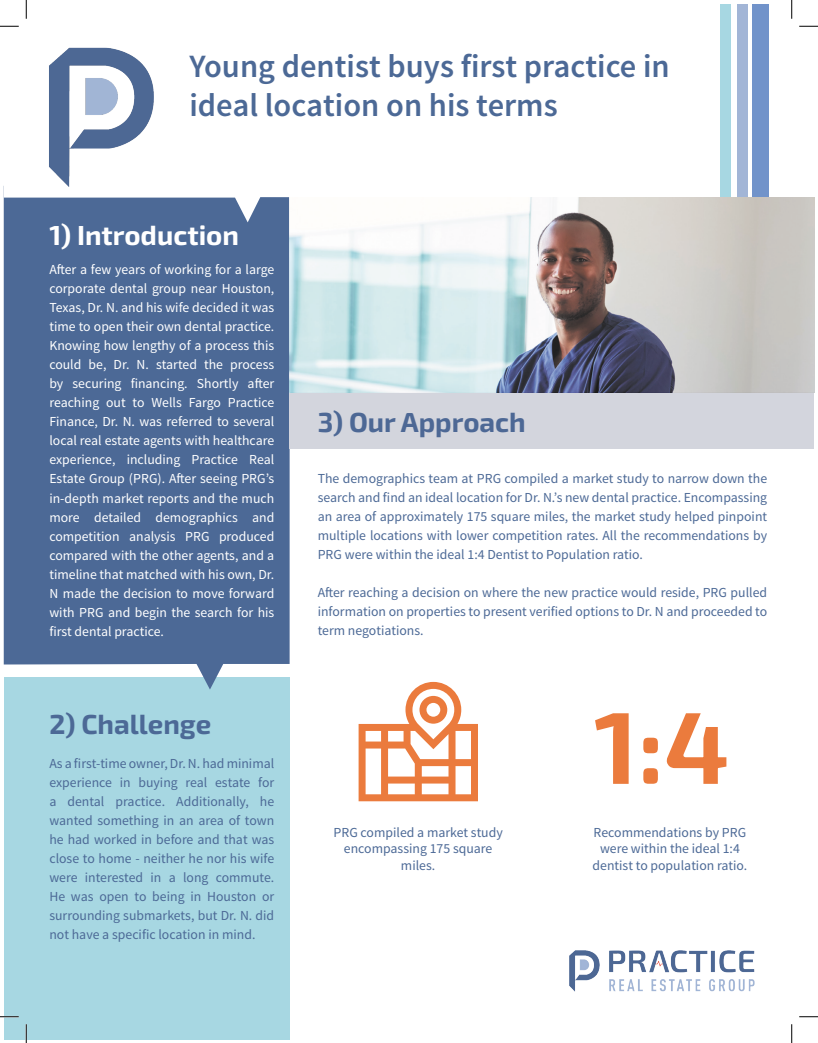
<style>
.page{position:relative;width:818px;height:1043px;background:#fff}
.page>*{position:absolute;margin:0;border:0;box-sizing:border-box;transform-origin:0 0}
.t1{font:102.25px "Exo 2";color:#eb7b3d}
.t2{font:600 32.5px/39px "Source Sans Pro";color:#4c6996}
.t3{font:27.5px "Exo 2";color:#fff}
.t4{font:27.5px "Exo 2";color:#4d6895}
.t5{font:27.5px "Exo 2";color:#4c6996}
.t6{font:13.75px/19px "Source Sans Pro";color:#4c6996;text-align:justify}
.t7{font:13.75px/19px "Source Sans Pro";color:#fff;text-align:justify}
</style>
<div class="page">
<div style="left:4px;top:677px;width:285px;height:362px;background:#a7d7e2"></div>
<div style="left:4px;top:222px;width:285px;height:467px;background:#4c6996"></div>
<svg style="left:4px;top:4px;width:789px;height:218px"></svg>
<div style="left:736px;top:5px;width:11px;height:192px;background:#a2b5d6"></div>
<div style="left:720px;top:5px;width:10px;height:192px;background:#a7d7e2"></div>
<div style="left:752px;top:5px;width:17px;height:192px;background:#7193ca"></div>
<div style="left:289px;top:392px;width:525px;height:56px;background:#d3d5dd"></div>
<img style="left:28px;top:46px;width:138px;height:141px">
<img style="left:289px;top:197px;width:525px;height:195px">
<svg style="left:358px;top:682px;width:120px;height:119px"></svg>
<img style="left:569px;top:950px;width:186px;height:42px">
<svg style="left:0;top:25px;width:19px;height:2px"></svg>
<svg style="left:799px;top:25px;width:19px;height:2px"></svg>
<svg style="left:0;top:1016px;width:19px;height:1px"></svg>
<svg style="left:799px;top:1016px;width:19px;height:1px"></svg>
<svg style="left:25px;top:0;width:2px;height:19px"></svg>
<svg style="left:25px;top:1024px;width:2px;height:18px"></svg>
<svg style="left:790px;top:0;width:2px;height:19px"></svg>
<svg style="left:791px;top:1024px;width:1px;height:18px"></svg>
<p class="t2" style="left:189px;top:47px;width:482px">Young dentist buys first practice in ideal location on his terms</p>
<p class="t3" style="left:49px;top:216px;width:191px">1) Introduction</p>
<p class="t7" style="left:49px;top:260px;width:226px">After a few years of working for a large corporate dental group near Houston, Texas, Dr. N. and his wife decided it was time to open their own dental practice.<br>Knowing how lengthy of a process this could be, Dr. N. started the process by securing financing. Shortly after reaching out to Wells Fargo Practice Finance, Dr. N. was referred to several local real estate agents with healthcare experience, including Practice Real Estate Group (PRG). After seeing PRG’s in-depth market reports and the much more detailed demographics and competition analysis PRG produced compared with the other agents, and a timeline that matched with his own, Dr.<br>N made the decision to move forward with PRG and begin the search for his first dental practice.</p>
<p class="t5" style="left:49px;top:705px;width:163px">2) Challenge</p>
<p class="t6" style="left:49px;top:754px;width:226px">As a first-time owner, Dr. N. had minimal experience in buying real estate for a dental practice. Additionally, he wanted something in an area of town he had worked in before and that was close to home - neither he nor his wife were interested in a long commute.<br>He was open to being in Houston or surrounding submarkets, but Dr. N. did not have a specific location in mind.</p>
<p class="t4" style="left:318px;top:403px;width:209px">3) Our Approach</p>
<p class="t6" style="left:318px;top:469px;width:451px">The demographics team at PRG compiled a market study to narrow down the search and find an ideal location for Dr. N.’s new dental practice. Encompassing an area of approximately 175 square miles, the market study helped pinpoint multiple locations with lower competition rates. All the recommendations by PRG were within the ideal 1:4 Dentist to Population ratio.</p>
<p class="t6" style="left:318px;top:583px;width:451px">After reaching a decision on where the new practice would reside, PRG pulled information on properties to present verified options to Dr. N and proceeded to term negotiations.</p>
<p class="t1" style="left:593px;top:676px;width:137px">1:4</p>
<p class="t6" style="left:333px;top:824px;width:171px;line-height:16.5px;text-align:center">PRG compiled a market study encompassing 175 square miles.</p>
<p class="t6" style="left:592px;top:824px;width:156px;line-height:16.5px;text-align:center">Recommendations by PRG were within the ideal 1:4 dentist to population ratio.</p>
</div>
